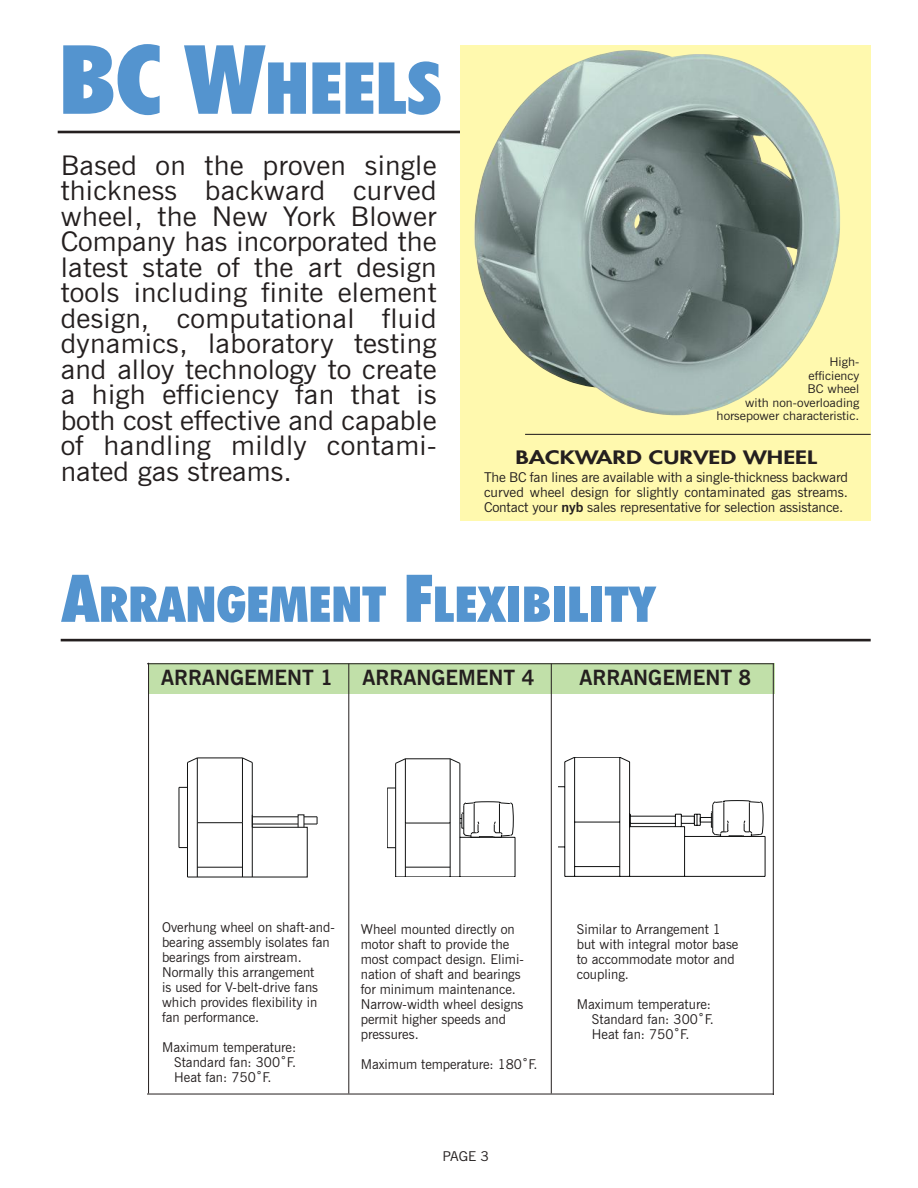
<style>
.page{position:relative;width:918px;height:1188px;background:#fff}
.page>*{position:absolute;margin:0;border:0;box-sizing:border-box;transform-origin:0 0}
.t1{font:900 condensed 72px "Futura BT";color:#5494cf;scale:1.09 1}
.t2{font:900 condensed 49.5px "Futura BT";color:#5494cf;scale:1.09 1}
.t3{font:27px/25.5px "News Gothic BT";color:#241f1f;text-align:justify;scale:1.07 1}
.t4{font:700 21px "News Gothic BT";color:#241f1f}
.t5{font:800 18px "Futura";color:#241f1f;scale:1.35 1}
.t6{font:13.5px/15px "News Gothic BT";color:#241f1f}
.t7{font:13.5px/15px "News Gothic BT";color:#241f1f;text-align:justify;scale:1.04 1}
.t8{font:13.5px "News Gothic BT";color:#241f1f;scale:1.06 1}
.t9{font:12px/13.5px "News Gothic BT";color:#241f1f;text-align:right;scale:1.07 1}
.s1{font-size:96px}
.s2{font-size:26.25px}
.s3{font-weight:700}
.s4{font-size:66px}
</style>
<div class="page">
<hr style="left:58px;top:131px;width:810px;height:2px;background:#241f1f">
<div style="left:460px;top:45px;width:411px;height:476px;background:#fff9ae"></div>
<img style="left:474px;top:50px;width:366px;height:365px">
<hr style="left:525px;top:434px;width:346px;height:1px;background:#241f1f">
<hr style="left:61px;top:639px;width:810px;height:2px;background:#241f1f">
<div style="left:149px;top:664px;width:197px;height:30px;background:#c1e0a9"></div>
<div style="left:341px;top:664px;width:215px;height:30px;background:#c1e0a9"></div>
<div style="left:556px;top:664px;width:219px;height:30px;background:#c1e0a9"></div>
<hr style="left:348px;top:664px;width:1px;height:430px;background:#241f1f">
<hr style="left:551px;top:664px;width:1px;height:430px;background:#241f1f">
<hr style="left:773px;top:664px;width:1px;height:431px;background:#241f1f">
<hr style="left:187px;top:762px;width:1px;height:115px;background:#111212">
<hr style="left:252px;top:762px;width:1px;height:115px;background:#111212">
<hr style="left:179px;top:787px;width:1px;height:61px;background:#111212">
<hr style="left:197px;top:758px;width:45px;height:1px;background:#111212">
<svg style="left:187px;top:758px;width:10px;height:5px"></svg>
<svg style="left:243px;top:758px;width:10px;height:5px"></svg>
<hr style="left:197px;top:758px;width:1px;height:65px;background:#111212">
<hr style="left:242px;top:758px;width:1px;height:65px;background:#111212">
<svg style="left:179px;top:815px;width:139px;height:62px"></svg>
<svg style="left:387px;top:759px;width:128px;height:118px"></svg>
<svg style="left:558px;top:757px;width:207px;height:119px"></svg>
<hr style="left:148px;top:663px;width:1px;height:430px;background:#241f1f">
<hr style="left:147px;top:1094px;width:627px;height:1px;background:#241f1f">
<hr style="left:147px;top:663px;width:627px;height:1px;background:#241f1f">
<h1 class="t1" style="left:59px;top:58px;width:352px"><span class="s1">BC W</span>HEELS</h1>
<p class="t3" style="left:61px;top:155px;width:353px">Based on the proven single thickness backward curved wheel, the New York Blower Company has incorporated the latest state of the art design tools including finite element design, computational fluid dynamics, laboratory testing and alloy technology to create a high efficiency fan that is both cost effective and capable of handling mildly contami&shy;nated gas streams<span class="s2">.</span></p>
<p class="t9" style="left:717px;top:356px;width:135px">High-<br>efficiency<br>BC wheel<br>with non-overloading horsepower characteristic.</p>
<h3 class="t5" style="left:515px;top:448px;width:225px">BACKWARD CURVED WHEEL</h3>
<p class="t7" style="left:484px;top:471px;width:352px">The BC fan lines are available with a single-thickness backward curved wheel design for slightly contaminated gas streams.<br>Contact your <span class="s3">nyb</span> sales representative for selection assistance.</p>
<h2 class="t2" style="left:62px;top:583px;width:546px"><span class="s4">A</span>RRANGEMENT <span class="s4">F</span>LEXIBILITY</h2>
<h3 class="t4" style="left:161px;top:669px;width:173px">ARRANGEMENT 1</h3>
<h3 class="t4" style="left:363px;top:669px;width:173px">ARRANGEMENT 4</h3>
<h3 class="t4" style="left:579px;top:669px;width:173px">ARRANGEMENT 8</h3>
<p class="t6" style="left:162px;top:921px;width:174px">Overhung wheel on shaft-and&shy;bearing assembly isolates fan bearings from airstream.<br>Normally this arrangement<br>is used for V-belt-drive fans which provides flexibility in fan performance.</p>
<p class="t6" style="left:174px;top:1041px;width:124px;text-align:justify;text-indent:-12px">Maximum temperature:<br>Standard fan: 300˚F.<br>Heat fan: 750˚F.</p>
<p class="t6" style="left:361px;top:923px;width:165px">Wheel mounted directly on motor shaft to provide the most compact design. Elimi&shy;nation of shaft and bearings for minimum maintenance.<br>Narrow-width wheel designs permit higher speeds and pressures.</p>
<p class="t6" style="left:361px;top:1058px;width:178px">Maximum temperature: 180˚F.</p>
<p class="t8" style="left:442px;top:1151px;width:46px">PAGE 3</p>
<p class="t6" style="left:577px;top:923px;width:163px">Similar to Arrangement 1 but with integral motor base to accommodate motor and coupling.</p>
<p class="t6" style="left:592px;top:998px;width:123px;text-indent:-15px">Maximum temperature:<br>Standard fan: 300˚F.<br>Heat fan: 750˚F.</p>
</div>
